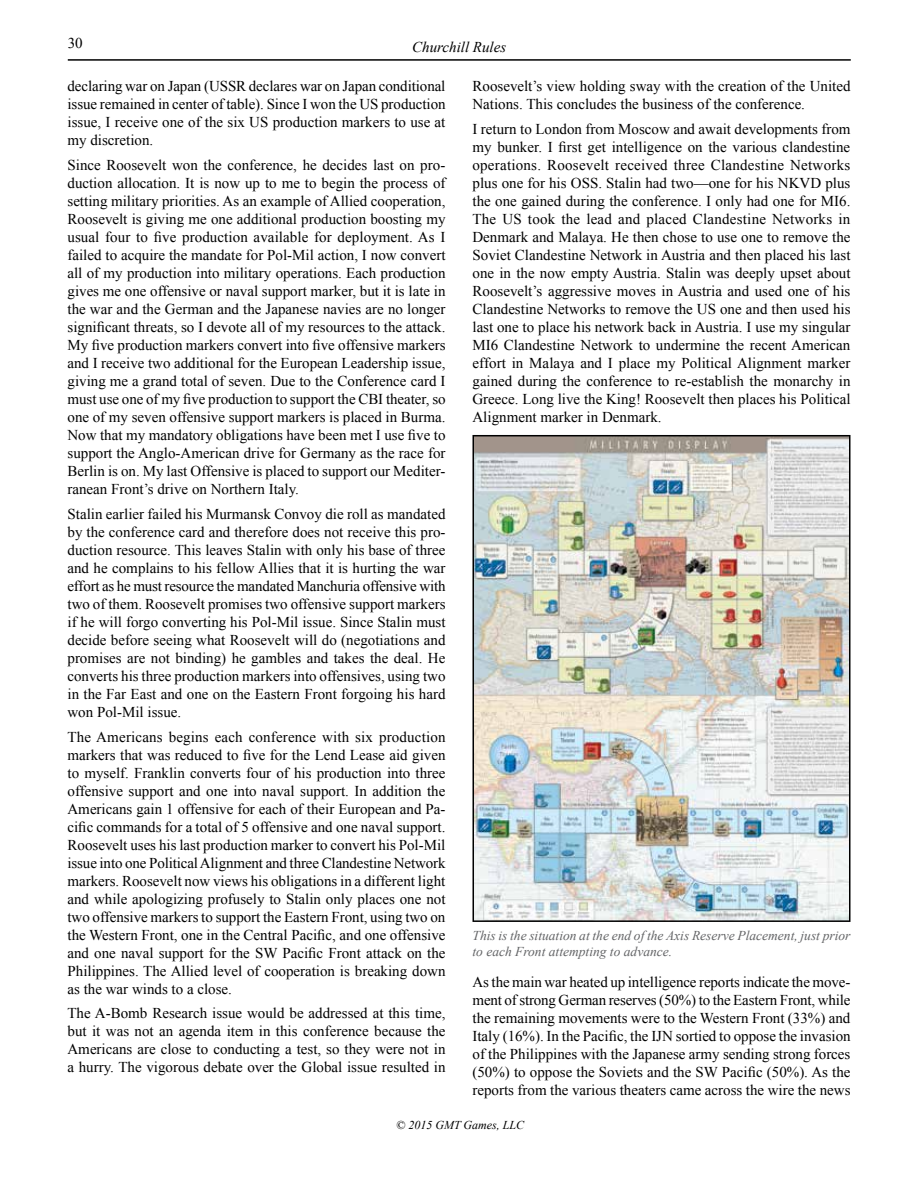
<style>
.page{position:relative;width:918px;height:1188px;background:#fff}
.page>*{position:absolute;margin:0;border:0;box-sizing:border-box;transform-origin:0 0}
.t1{font:15px/18px "Times New Roman";color:#000;text-align:justify}
.t2{font:italic 15px "Times New Roman";color:#000}
.t3{font:italic 13.5px/16.2px "Times New Roman";color:#636466}
.t4{font:italic 12px "Times New Roman";color:#000}
</style>
<div class="page">
<hr style="left:68px;top:59px;width:783px;height:2px;background:#000">
<img style="left:475px;top:438px;width:372px;height:481px">
<div style="left:472px;top:435px;width:378px;height:487px;border:2px solid #000"></div>
<p class="t1" style="left:68px;top:34px;width:16px">30</p>
<p class="t2" style="left:412px;top:38px;width:96px">Churchill Rules</p>
<p class="t1" style="left:68px;top:77px;width:380px">declaring war on Japan (USSR declares war on Japan conditional issue remained in center of table). Since I won the US production issue, I receive one of the six US production markers to use at my discretion.</p>
<p class="t1" style="left:68px;top:156px;width:380px">Since Roosevelt won the conference, he decides last on pro&shy;duction allocation. It is now up to me to begin the process of setting military priorities. As an example of Allied cooperation, Roosevelt is giving me one additional production boosting my usual four to five production available for deployment. As I failed to acquire the mandate for Pol-Mil action, I now convert all of my production into military operations. Each production gives me one offensive or naval support marker, but it is late in the war and the German and the Japanese navies are no longer significant threats, so I devote all of my resources to the attack.<br>My five production markers convert into five offensive markers and I receive two additional for the European Leadership issue, giving me a grand total of seven. Due to the Conference card I must use one of my five production to support the CBI theater, so one of my seven offensive support markers is placed in Burma.<br>Now that my mandatory obligations have been met I use five to support the Anglo-American drive for Germany as the race for Berlin is on. My last Offensive is placed to support our Mediter&shy;ranean Front’s drive on Northern Italy.</p>
<p class="t1" style="left:68px;top:505px;width:380px">Stalin earlier failed his Murmansk Convoy die roll as mandated by the conference card and therefore does not receive this pro&shy;duction resource. This leaves Stalin with only his base of three and he complains to his fellow Allies that it is hurting the war effort as he must resource the mandated Manchuria offensive with two of them. Roosevelt promises two offensive support markers if he will forgo converting his Pol-Mil issue. Since Stalin must decide before seeing what Roosevelt will do (negotiations and promises are not binding) he gambles and takes the deal. He converts his three production markers into offensives, using two in the Far East and one on the Eastern Front forgoing his hard won Pol-Mil issue.</p>
<p class="t1" style="left:68px;top:728px;width:380px">The Americans begins each conference with six production markers that was reduced to five for the Lend Lease aid given to myself. Franklin converts four of his production into three offensive support and one into naval support. In addition the Americans gain 1 offensive for each of their European and Pa&shy;cific commands for a total of 5 offensive and one naval support.<br>Roosevelt uses his last production marker to convert his Pol-Mil issue into one Political Alignment and three Clandestine Network markers. Roosevelt now views his obligations in a different light and while apologizing profusely to Stalin only places one not two offensive markers to support the Eastern Front, using two on the Western Front, one in the Central Pacific, and one offensive and one naval support for the SW Pacific Front attack on the Philippines. The Allied level of cooperation is breaking down as the war winds to a close.</p>
<p class="t1" style="left:68px;top:1004px;width:380px">The A-Bomb Research issue would be addressed at this time, but it was not an agenda item in this conference because the Americans are close to conducting a test, so they were not in a hurry. The vigorous debate over the Global issue resulted in</p>
<p class="t1" style="left:472px;top:77px;width:380px">Roosevelt’s view holding sway with the creation of the United<br>Nations. This concludes the business of the conference.</p>
<p class="t1" style="left:472px;top:120px;width:380px">I return to London from Moscow and await developments from my bunker. I first get intelligence on the various clandestine operations. Roosevelt received three Clandestine Networks plus one for his OSS. Stalin had two—one for his NKVD plus the one gained during the conference. I only had one for MI6.<br>The US took the lead and placed Clandestine Networks in Denmark and Malaya. He then chose to use one to remove the Soviet Clandestine Network in Austria and then placed his last one in the now empty Austria. Stalin was deeply upset about Roosevelt’s aggressive moves in Austria and used one of his Clandestine Networks to remove the US one and then used his last one to place his network back in Austria. I use my singular MI6 Clandestine Network to undermine the recent American effort in Malaya and I place my Political Alignment marker gained during the conference to re-establish the monarchy in Greece. Long live the King! Roosevelt then places his Political Alignment marker in Denmark.</p>
<p class="t3" style="left:472px;top:927px;width:379px">This is the situation at the end of the Axis Reserve Placement, just prior to each Front attempting to advance.</p>
<p class="t1" style="left:472px;top:973px;width:380px">As the main war heated up intelligence reports indicate the move&shy;ment of strong German reserves (50%) to the Eastern Front, while the remaining movements were to the Western Front (33%) and Italy (16%). In the Pacific, the IJN sortied to oppose the invasion of the Philippines with the Japanese army sending strong forces (50%) to oppose the Soviets and the SW Pacific (50%). As the reports from the various theaters came across the wire the news</p>
<p class="t4" style="left:396px;top:1118px;width:129px">© 2015 GMT Games, LLC</p>
</div>
